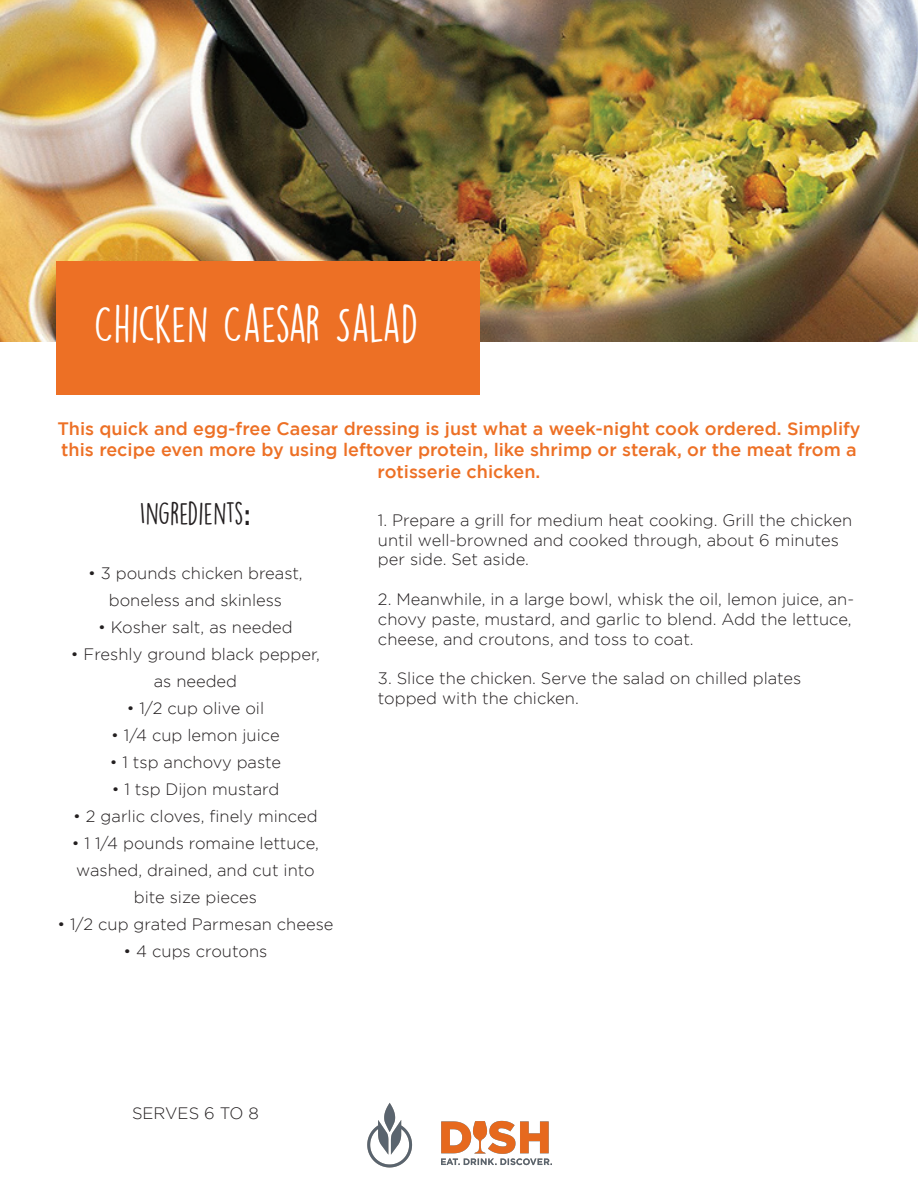
<style>
.page{position:relative;width:918px;height:1188px;background:#fff}
.page>*{position:absolute;margin:0;border:0;box-sizing:border-box;transform-origin:0 0}
.t1{font:46.5px "DK Lemon Yellow Sun";letter-spacing:-.025em;color:#fff}
.t2{font:28.5px "DK Lemon Yellow Sun";color:#231f20}
.t3{font:500 18px/21.6px "Gotham";color:#ed7025;text-align:center}
.t4{font:300 16.5px/19.8px "Gotham";color:#231f20}
.s1{font-family:"Raleway";font-weight:700}
</style>
<div class="page">
<img style="left:0;top:0;width:918px;height:341px">
<div style="left:56px;top:261px;width:424px;height:134px;background:#ed7025"></div>
<img style="left:367px;top:1102px;width:185px;height:66px">
<h1 class="t1" style="left:94px;top:296px;width:326px">CHICKEN CAESAR SALAD</h1>
<p class="t3" style="left:57px;top:417px;width:805px">This quick and egg-free Caesar dressing is just what a week-night cook ordered. Simplify this recipe even more by using leftover protein, like shrimp or sterak, or the meat from a rotisserie chicken.</p>
<h2 class="t2" style="left:140px;top:496px;width:112px">INGREDIENTS<span class="s1">:</span></h2>
<p class="t4" style="left:88px;top:559px;width:216px;line-height:27px;text-align:center">• 3 pounds chicken breast, boneless and skinless</p>
<p class="t4" style="left:98px;top:617px;width:196px">• Kosher salt, as needed</p>
<p class="t4" style="left:71px;top:640px;width:251px;line-height:27px;text-align:center">• Freshly ground black pepper, as needed</p>
<p class="t4" style="left:127px;top:698px;width:139px">• 1/2 cup olive oil</p>
<p class="t4" style="left:111px;top:725px;width:170px">• 1/4 cup lemon juice</p>
<p class="t4" style="left:110px;top:752px;width:173px">• 1 tsp anchovy paste</p>
<p class="t4" style="left:112px;top:779px;width:169px">• 1 tsp Dijon mustard</p>
<p class="t4" style="left:73px;top:806px;width:246px">• 2 garlic cloves, finely minced</p>
<p class="t4" style="left:72px;top:829px;width:249px;line-height:27px;text-align:center">• 1 1/4 pounds romaine lettuce, washed, drained, and cut into bite size pieces</p>
<p class="t4" style="left:57px;top:914px;width:278px">• 1/2 cup grated Parmesan cheese</p>
<p class="t4" style="left:124px;top:941px;width:145px">• 4 cups croutons</p>
<p class="t4" style="left:378px;top:510px;width:476px">1. Prepare a grill for medium heat cooking. Grill the chicken until well-browned and cooked through, about 6 minutes per side. Set aside.</p>
<p class="t4" style="left:378px;top:589px;width:478px">2. Meanwhile, in a large bowl, whisk the oil, lemon juice, an&shy;chovy paste, mustard, and garlic to blend. Add the lettuce, cheese, and croutons, and toss to coat.</p>
<p class="t4" style="left:378px;top:668px;width:425px">3. Slice the chicken. Serve the salad on chilled plates topped with the chicken.</p>
<p class="t4" style="left:132px;top:1103px;width:128px">SERVES 6 TO 8</p>
</div>
